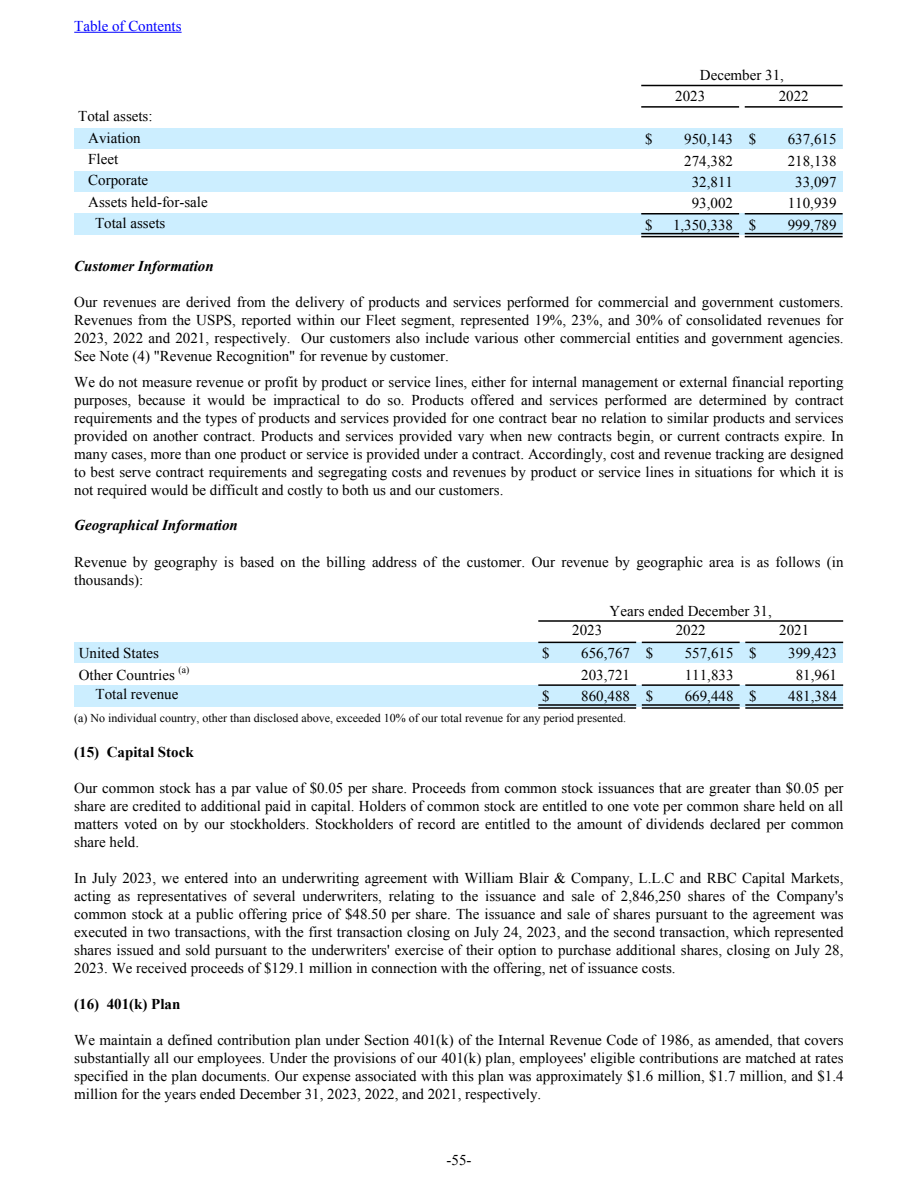
<style>
.page{position:relative;width:918px;height:1188px;background:#fff}
.page>*{position:absolute;margin:0;border:0;box-sizing:border-box;transform-origin:0 0}
.t1{font:15px/18px "Times New Roman";color:#000;text-align:justify}
.t2{font:italic 700 15px "Times New Roman";color:#000}
.t3{font:700 15px "Times New Roman";color:#000}
.t4{font:15px "Times New Roman";color:#00f}
.t5{font:12px "Times New Roman";color:#000}
</style>
<div class="page">
<div style="left:74px;top:128px;width:769px;height:22px;background:#cef"></div>
<div style="left:74px;top:171px;width:769px;height:21px;background:#cef"></div>
<div style="left:74px;top:214px;width:769px;height:21px;background:#cef"></div>
<hr style="left:641px;top:85px;width:202px;height:1px;background:#000">
<hr style="left:641px;top:106px;width:98px;height:2px;background:#000">
<hr style="left:745px;top:106px;width:98px;height:2px;background:#000">
<hr style="left:641px;top:213px;width:98px;height:1px;background:#000">
<hr style="left:745px;top:213px;width:98px;height:1px;background:#000">
<hr style="left:641px;top:233px;width:98px;height:1px;background:#000">
<hr style="left:641px;top:236px;width:98px;height:1px;background:#000">
<hr style="left:745px;top:233px;width:98px;height:1px;background:#000">
<hr style="left:745px;top:236px;width:98px;height:1px;background:#000">
<div style="left:75px;top:642px;width:768px;height:22px;background:#cef"></div>
<div style="left:75px;top:685px;width:768px;height:21px;background:#cef"></div>
<hr style="left:538px;top:620px;width:305px;height:2px;background:#000">
<hr style="left:538px;top:642px;width:98px;height:1px;background:#000">
<hr style="left:642px;top:642px;width:98px;height:1px;background:#000">
<hr style="left:745px;top:642px;width:98px;height:1px;background:#000">
<hr style="left:538px;top:684px;width:98px;height:2px;background:#000">
<hr style="left:642px;top:684px;width:98px;height:2px;background:#000">
<hr style="left:745px;top:684px;width:98px;height:2px;background:#000">
<hr style="left:538px;top:704px;width:98px;height:2px;background:#000">
<hr style="left:538px;top:707px;width:98px;height:2px;background:#000">
<hr style="left:642px;top:704px;width:98px;height:2px;background:#000">
<hr style="left:642px;top:707px;width:98px;height:2px;background:#000">
<hr style="left:745px;top:704px;width:98px;height:2px;background:#000">
<hr style="left:745px;top:707px;width:98px;height:2px;background:#000">
<hr style="left:74px;top:32px;width:108px;height:1px;background:#00f">
<p class="t4" style="left:74px;top:17px;width:109px">Table of Contents</p>
<p class="t1" style="left:78px;top:106px;width:76px;line-height:21.3px;text-align:center">Total assets:<br>Aviation</p>
<p class="t1" style="left:675px;top:64px;width:110px;line-height:21.3px;text-indent:25px">December 31,<br>2023</p>
<p class="t1" style="left:779px;top:87px;width:31px">2022</p>
<p class="t1" style="left:645px;top:130px;width:9px">$</p>
<p class="t1" style="left:684px;top:130px;width:73px">950,143 $</p>
<p class="t1" style="left:788px;top:130px;width:50px">637,615</p>
<p class="t1" style="left:88px;top:150px;width:31px">Fleet</p>
<p class="t1" style="left:684px;top:151px;width:50px">274,382</p>
<p class="t1" style="left:788px;top:151px;width:50px">218,138</p>
<p class="t1" style="left:88px;top:171px;width:61px">Corporate</p>
<p class="t1" style="left:692px;top:173px;width:43px">32,811</p>
<p class="t1" style="left:795px;top:173px;width:43px">33,097</p>
<p class="t1" style="left:88px;top:193px;width:121px">Assets held-for-sale</p>
<p class="t1" style="left:692px;top:194px;width:43px">93,002</p>
<p class="t1" style="left:788px;top:194px;width:50px">110,939</p>
<p class="t1" style="left:95px;top:214px;width:72px">Total assets</p>
<p class="t1" style="left:645px;top:216px;width:9px">$</p>
<p class="t1" style="left:673px;top:216px;width:85px">1,350,338 $</p>
<p class="t1" style="left:788px;top:216px;width:50px">999,789</p>
<p class="t2" style="left:74px;top:257px;width:141px">Customer Information</p>
<p class="t1" style="left:74px;top:293px;width:771px">Our revenues are derived from the delivery of products and services performed for commercial and government customers.<br>Revenues from the USPS, reported within our Fleet segment, represented 19%, 23%, and 30% of consolidated revenues for 2023, 2022 and 2021, respectively. Our customers also include various other commercial entities and government agencies.<br>See Note (4) "Revenue Recognition" for revenue by customer.</p>
<p class="t1" style="left:74px;top:372px;width:771px">We do not measure revenue or profit by product or service lines, either for internal management or external financial reporting purposes, because it would be impractical to do so. Products offered and services performed are determined by contract requirements and the types of products and services provided for one contract bear no relation to similar products and services provided on another contract. Products and services provided vary when new contracts begin, or current contracts expire. In many cases, more than one product or service is provided under a contract. Accordingly, cost and revenue tracking are designed to best serve contract requirements and segregating costs and revenues by product or service lines in situations for which it is not required would be difficult and costly to both us and our customers.</p>
<p class="t2" style="left:74px;top:517px;width:165px">Geographical Information</p>
<p class="t1" style="left:74px;top:552px;width:771px">Revenue by geography is based on the billing address of the customer. Our revenue by geographic area is as follows (in thousands):</p>
<p class="t1" style="left:610px;top:601px;width:164px">Years ended December 31,</p>
<p class="t1" style="left:572px;top:621px;width:31px">2023</p>
<p class="t1" style="left:676px;top:621px;width:31px">2022</p>
<p class="t1" style="left:779px;top:621px;width:31px">2021</p>
<p class="t1" style="left:79px;top:644px;width:82px">United States</p>
<p class="t1" style="left:542px;top:644px;width:9px">$</p>
<p class="t1" style="left:581px;top:644px;width:73px">656,767 $</p>
<p class="t1" style="left:685px;top:644px;width:73px">557,615 $</p>
<p class="t1" style="left:788px;top:644px;width:50px">399,423</p>
<p class="t1" style="left:79px;top:666px;width:112px">Other Countries <sup>(a)</sup></p>
<p class="t1" style="left:581px;top:666px;width:50px">203,721</p>
<p class="t1" style="left:685px;top:666px;width:50px">111,833</p>
<p class="t1" style="left:796px;top:666px;width:43px">81,961</p>
<p class="t1" style="left:96px;top:685px;width:84px">Total revenue</p>
<p class="t1" style="left:542px;top:687px;width:9px">$</p>
<p class="t1" style="left:581px;top:687px;width:73px">860,488 $</p>
<p class="t1" style="left:685px;top:687px;width:73px">669,448 $</p>
<p class="t1" style="left:788px;top:687px;width:50px">481,384</p>
<p class="t5" style="left:74px;top:712px;width:553px">(a) No individual country, other than disclosed above, exceeded 10% of our total revenue for any period presented.</p>
<p class="t3" style="left:74px;top:743px;width:121px">(15) Capital Stock</p>
<p class="t1" style="left:74px;top:779px;width:771px">Our common stock has a par value of $0.05 per share. Proceeds from common stock issuances that are greater than $0.05 per share are credited to additional paid in capital. Holders of common stock are entitled to one vote per common share held on all matters voted on by our stockholders. Stockholders of record are entitled to the amount of dividends declared per common share held.</p>
<p class="t1" style="left:74px;top:869px;width:771px">In July 2023, we entered into an underwriting agreement with William Blair &amp; Company, L.L.C and RBC Capital Markets, acting as representatives of several underwriters, relating to the issuance and sale of 2,846,250 shares of the Company's common stock at a public offering price of $48.50 per share. The issuance and sale of shares pursuant to the agreement was executed in two transactions, with the first transaction closing on July 24, 2023, and the second transaction, which represented shares issued and sold pursuant to the underwriters' exercise of their option to purchase additional shares, closing on July 28, 2023. We received proceeds of $129.1 million in connection with the offering, net of issuance costs.</p>
<p class="t3" style="left:74px;top:995px;width:108px">(16) 401(k) Plan</p>
<p class="t1" style="left:74px;top:1031px;width:771px">We maintain a defined contribution plan under Section 401(k) of the Internal Revenue Code of 1986, as amended, that covers substantially all our employees. Under the provisions of our 401(k) plan, employees' eligible contributions are matched at rates specified in the plan documents. Our expense associated with this plan was approximately $1.6 million, $1.7 million, and $1.4 million for the years ended December 31, 2023, 2022, and 2021, respectively.</p>
<p class="t1" style="left:447px;top:1150px;width:26px">-55-</p>
</div>
